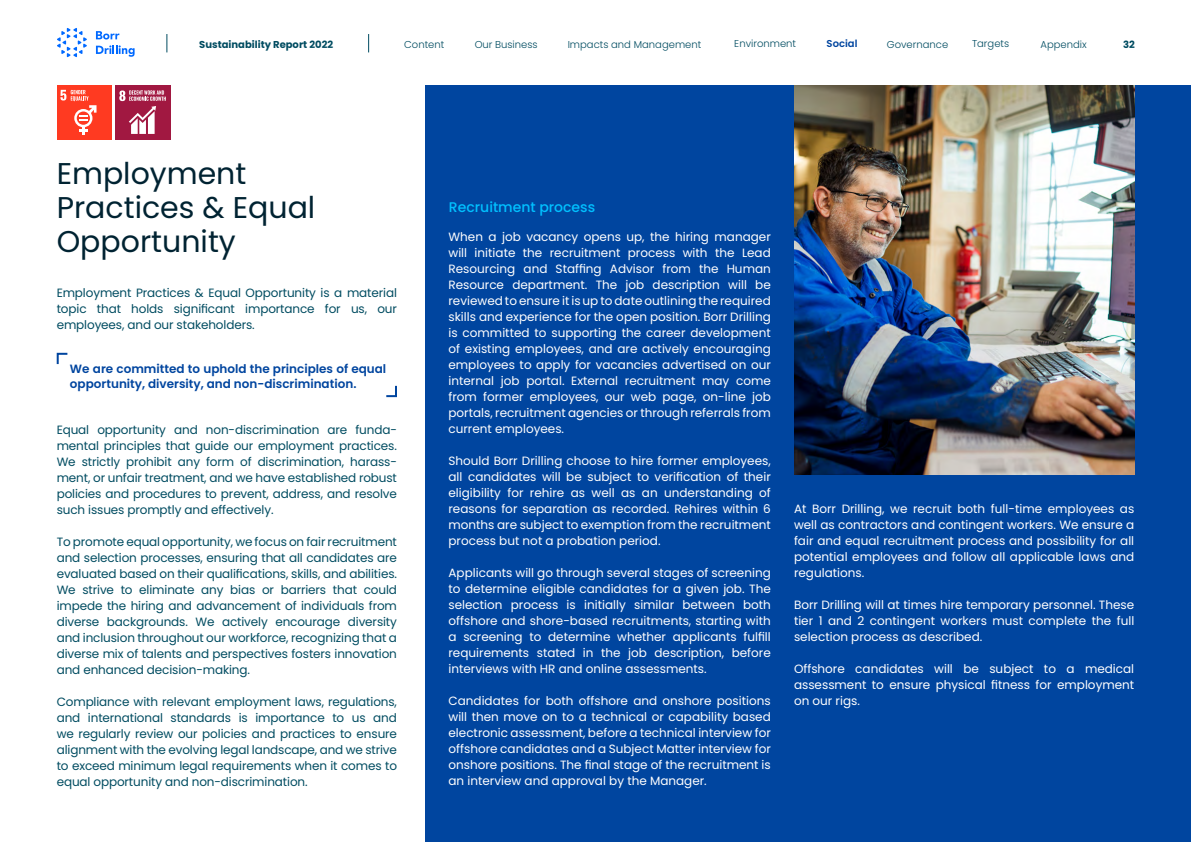
<style>
.page{position:relative;width:1191px;height:842px;background:#fff}
.page>*{position:absolute;margin:0;border:0;box-sizing:border-box;transform-origin:0 0}
.t1{font:30px/34px "Poppins";color:#002332}
.t2{font:500 14px "Poppins";color:#00c0ff}
.t3{font:12px/16px "Poppins";color:#fff;text-align:justify}
.t4{font:12px/16px "Poppins";letter-spacing:-.01em;color:#004c61;text-align:justify}
.t5{font:600 12px/15px "Poppins";color:#00459f}
.t6{font:300 10px "Poppins";color:#004c61}
.t7{font:700 10px "Poppins";color:#004c61}
.t8{font:600 10px "Poppins";color:#00459f}
</style>
<div class="page">
<div style="left:425px;top:85px;width:766px;height:757px;background:#00459f"></div>
<svg style="left:386px;top:385px;width:11px;height:13px"></svg>
<svg style="left:56px;top:352px;width:12px;height:13px"></svg>
<img style="left:794px;top:85px;width:340px;height:389px">
<svg style="left:167px;top:34px;width:1px;height:18px"></svg>
<svg style="left:368px;top:34px;width:1px;height:18px"></svg>
<svg style="left:96px;top:31px;width:39px;height:26px"></svg>
<svg style="left:57px;top:28px;width:30px;height:29px"></svg>
<div style="left:115px;top:85px;width:55px;height:55px;background:#a11841"></div>
<svg style="left:119px;top:90px;width:47px;height:44px"></svg>
<div style="left:57px;top:85px;width:54px;height:55px;background:#ff3a21"></div>
<svg style="left:60px;top:90px;width:36px;height:45px"></svg>
<p class="t7" style="left:199px;top:39px;width:135px">Sustainability Report 2022</p>
<p class="t6" style="left:404px;top:39px;width:42px">Content</p>
<p class="t6" style="left:474px;top:39px;width:65px">Our Business</p>
<p class="t6" style="left:567px;top:39px;width:135px">Impacts and Management</p>
<p class="t6" style="left:734px;top:38px;width:63px">Environment</p>
<p class="t8" style="left:826px;top:38px;width:32px">Social</p>
<p class="t6" style="left:887px;top:39px;width:63px">Governance</p>
<p class="t6" style="left:972px;top:38px;width:39px">Targets</p>
<p class="t6" style="left:1040px;top:39px;width:48px">Appendix</p>
<p class="t7" style="left:1123px;top:39px;width:13px">32</p>
<h1 class="t1" style="left:57px;top:157px;width:260px">Employment<br>Practices &amp; Equal<br>Opportunity</h1>
<p class="t4" style="left:57px;top:285px;width:342px">Employment Practices &amp; Equal Opportunity is a material topic that holds significant importance for us, our employees, and our stakeholders.</p>
<p class="t5" style="left:70px;top:361px;width:318px">We are committed to uphold the principles of equal opportunity, diversity, and non-discrimination.</p>
<p class="t4" style="left:57px;top:421px;width:342px">Equal opportunity and non-discrimination are funda&shy;mental principles that guide our employment practices.<br>We strictly prohibit any form of discrimination, harass&shy;ment, or unfair treatment, and we have established robust policies and procedures to prevent, address, and resolve such issues promptly and effectively.</p>
<p class="t4" style="left:57px;top:533px;width:342px">To promote equal opportunity, we focus on fair recruitment and selection processes, ensuring that all candidates are evaluated based on their qualifications, skills, and abilities.<br>We strive to eliminate any bias or barriers that could impede the hiring and advancement of individuals from diverse backgrounds. We actively encourage diversity and inclusion throughout our workforce, recognizing that a diverse mix of talents and perspectives fosters innovation and enhanced decision-making.</p>
<p class="t4" style="left:57px;top:693px;width:342px">Compliance with relevant employment laws, regulations, and international standards is importance to us and we regularly review our policies and practices to ensure alignment with the evolving legal landscape, and we strive to exceed minimum legal requirements when it comes to equal opportunity and non-discrimination.</p>
<p class="t2" style="left:449px;top:199px;width:148px">Recruitment process</p>
<p class="t3" style="left:448px;top:229px;width:324px">When a job vacancy opens up, the hiring manager will initiate the recruitment process with the Lead Resourcing and Staffing Advisor from the Human Resource department. The job description will be reviewed to ensure it is up to date outlining the required skills and experience for the open position. Borr Drilling is committed to supporting the career development of existing employees, and are actively encouraging employees to apply for vacancies advertised on our internal job portal. External recruitment may come from former employees, our web page, on-line job portals, recruitment agencies or through referrals from current employees.</p>
<p class="t3" style="left:448px;top:453px;width:324px">Should Borr Drilling choose to hire former employees, all candidates will be subject to verification of their eligibility for rehire as well as an understanding of reasons for separation as recorded. Rehires within 6 months are subject to exemption from the recruitment process but not a probation period.</p>
<p class="t3" style="left:448px;top:565px;width:324px">Applicants will go through several stages of screening to determine eligible candidates for a given job. The selection process is initially similar between both offshore and shore-based recruitments, starting with a screening to determine whether applicants fulfill requirements stated in the job description, before interviews with HR and online assessments.</p>
<p class="t3" style="left:448px;top:693px;width:324px">Candidates for both offshore and onshore positions will then move on to a technical or capability based electronic assessment, before a technical interview for offshore candidates and a Subject Matter interview for onshore positions. The final stage of the recruitment is an interview and approval by the Manager.</p>
<p class="t3" style="left:794px;top:501px;width:342px">At Borr Drilling, we recruit both full-time employees as well as contractors and contingent workers. We ensure a fair and equal recruitment process and possibility for all potential employees and follow all applicable laws and regulations.</p>
<p class="t3" style="left:794px;top:597px;width:342px">Borr Drilling will at times hire temporary personnel. These tier 1 and 2 contingent workers must complete the full selection process as described.</p>
<p class="t3" style="left:794px;top:661px;width:342px">Offshore candidates will be subject to a medical assessment to ensure physical fitness for employment on our rigs.</p>
</div>
